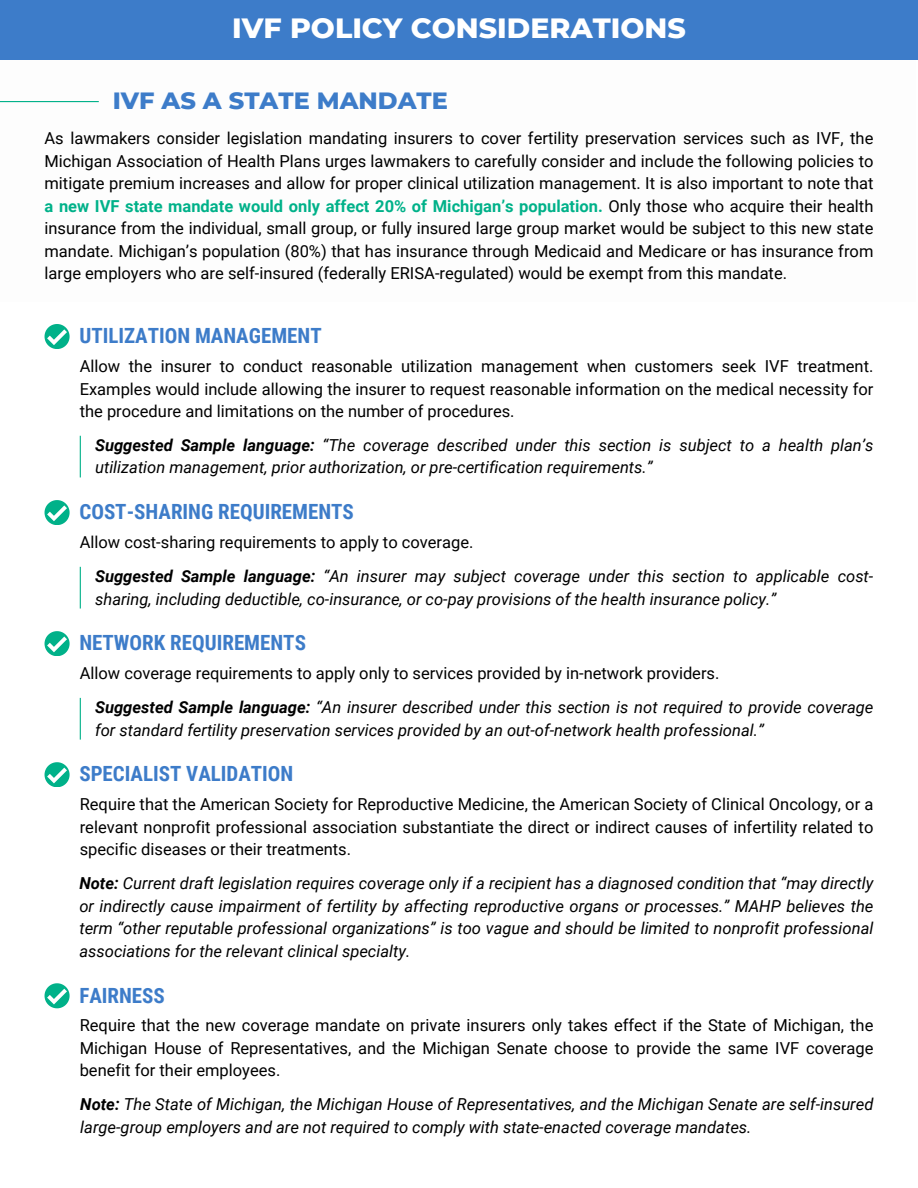
<style>
.page{position:relative;width:918px;height:1188px;background:#fff}
.page>*{position:absolute;margin:0;border:0;box-sizing:border-box;transform-origin:0 0}
.t1{font:800 28.5px "Montserrat";color:#fff}
.t2{font:800 24px "Montserrat";color:#3d7cc9}
.t3{font:700 21px "Roboto Condensed";color:#3d7cc9}
.t4{font:16.5px/22.5px "Roboto";color:#000;text-align:justify}
.t5{font:italic 16.5px/22.5px "Roboto";color:#000}
.s1{font-weight:700;color:#00b189}
.s2{font-weight:700}
</style>
<div class="page">
<svg style="left:45px;top:324px;width:24px;height:25px"></svg>
<hr style="left:80px;top:436px;width:1px;height:41px;background:#00b189">
<svg style="left:45px;top:500px;width:24px;height:25px"></svg>
<hr style="left:80px;top:567px;width:1px;height:42px;background:#00b189">
<svg style="left:45px;top:631px;width:24px;height:25px"></svg>
<hr style="left:80px;top:698px;width:1px;height:42px;background:#00b189">
<svg style="left:45px;top:762px;width:24px;height:25px"></svg>
<svg style="left:45px;top:983px;width:24px;height:25px"></svg>
<hr style="left:0;top:101px;width:99px;height:1px;background:#00b189">
<div style="left:0;top:0;width:918px;height:60px;background:#3d7cc9"></div>
<p class="t1" style="left:232px;top:11px;width:455px">IVF POLICY CONSIDERATIONS</p>
<h2 class="t2" style="left:113px;top:86px;width:337px">IVF AS A STATE MANDATE</h2>
<h1 class="t4" style="left:45px;top:127px;width:830px">As lawmakers consider legislation mandating insurers to cover fertility preservation services such as IVF, the Michigan Association of Health Plans urges lawmakers to carefully consider and include the following policies to mitigate premium increases and allow for proper clinical utilization management. It is also important to note that <span class="s1">a new IVF state mandate would only affect 20% of Michigan’s population.</span> Only those who acquire their health insurance from the individual, small group, or fully insured large group market would be subject to this new state mandate. Michigan’s population (80%) that has insurance through Medicaid and Medicare or has insurance from large employers who are self-insured (federally ERISA-regulated) would be exempt from this mandate.</h1>
<p class="t3" style="left:79px;top:324px;width:244px">UTILIZATION MANAGEMENT</p>
<p class="t4" style="left:80px;top:355px;width:795px">Allow the insurer to conduct reasonable utilization management when customers seek IVF treatment.<br>Examples would include allowing the insurer to request reasonable information on the medical necessity for the procedure and limitations on the number of procedures.</p>
<h3 class="t5" style="left:95px;top:434px;width:780px"><span class="s2">Suggested Sample language:</span> “The coverage described under this section is subject to a health plan’s utilization management, prior authorization, or pre-certification requirements.”</h3>
<p class="t3" style="left:79px;top:500px;width:276px">COST-SHARING REQUIREMENTS</p>
<p class="t4" style="left:80px;top:531px;width:395px">Allow cost-sharing requirements to apply to coverage.</p>
<p class="t5" style="left:95px;top:565px;width:780px"><span class="s2">Suggested Sample language:</span> “An insurer may subject coverage under this section to applicable cost&shy;sharing, including deductible, co-insurance, or co-pay provisions of the health insurance policy.”</p>
<h3 class="t3" style="left:79px;top:631px;width:228px">NETWORK REQUIREMENTS</h3>
<p class="t4" style="left:80px;top:662px;width:641px">Allow coverage requirements to apply only to services provided by in-network providers.</p>
<p class="t5" style="left:95px;top:696px;width:780px"><span class="s2">Suggested Sample language:</span> “An insurer described under this section is not required to provide coverage for standard fertility preservation services provided by an out-of-network health professional.”</p>
<p class="t3" style="left:79px;top:762px;width:216px">SPECIALIST VALIDATION</p>
<h3 class="t4" style="left:80px;top:793px;width:795px">Require that the American Society for Reproductive Medicine, the American Society of Clinical Oncology, or a relevant nonprofit professional association substantiate the direct or indirect causes of infertility related to specific diseases or their treatments.</h3>
<p class="t5" style="left:79px;top:872px;width:796px;text-align:justify"><span class="s2">Note:</span> Current draft legislation requires coverage only if a recipient has a diagnosed condition that “may directly or indirectly cause impairment of fertility by affecting reproductive organs or processes.” MAHP believes the term “other reputable professional organizations” is too vague and should be limited to nonprofit professional associations for the relevant clinical specialty.</p>
<p class="t3" style="left:79px;top:983px;width:87px">FAIRNESS</p>
<p class="t4" style="left:80px;top:1015px;width:795px">Require that the new coverage mandate on private insurers only takes effect if the State of Michigan, the Michigan House of Representatives, and the Michigan Senate choose to provide the same IVF coverage benefit for their employees.</p>
<h3 class="t5" style="left:80px;top:1093px;width:795px"><span class="s2">Note:</span> The State of Michigan, the Michigan House of Representatives, and the Michigan Senate are self-insured large-group employers and are not required to comply with state-enacted coverage mandates.</h3>
</div>
